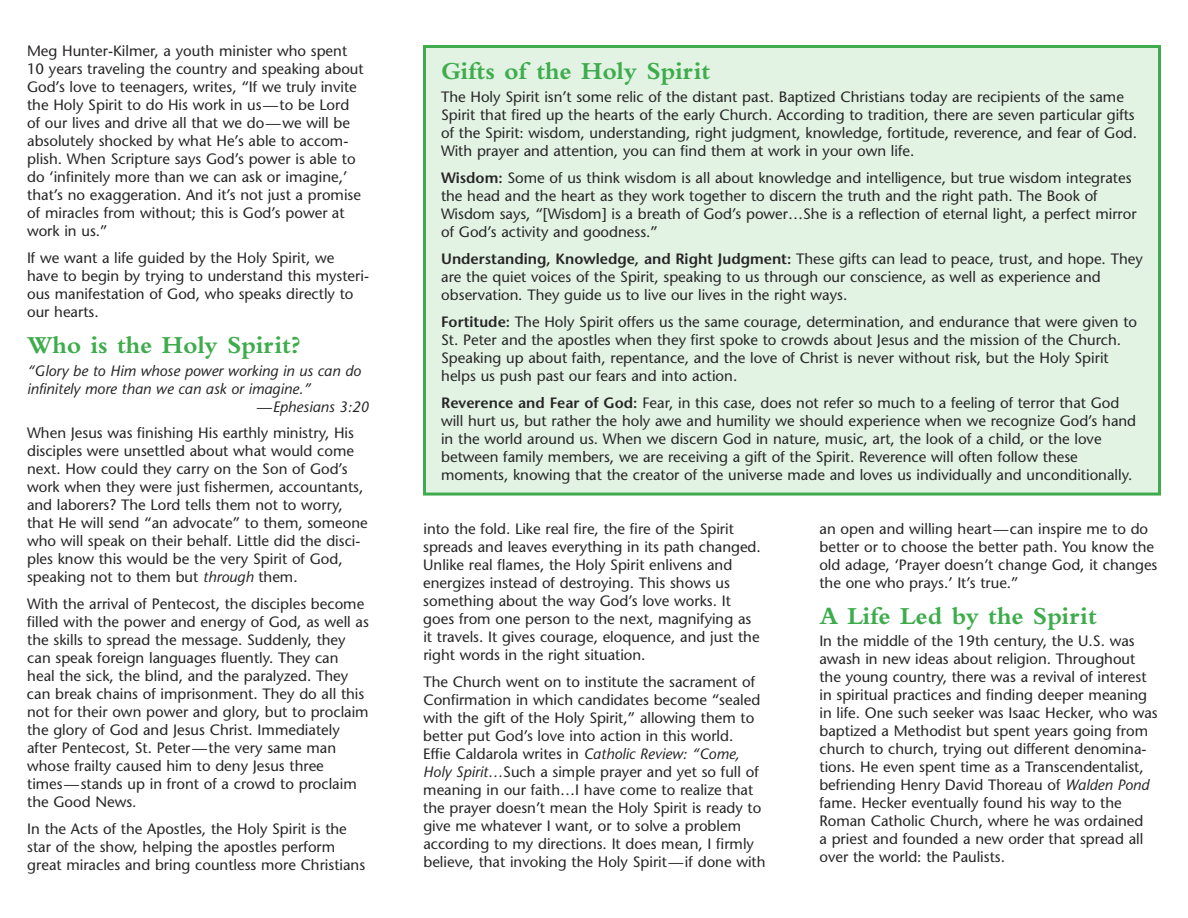
<style>
.page{position:relative;width:1188px;height:918px;background:#fff}
.page>*{position:absolute;margin:0;border:0;box-sizing:border-box;transform-origin:0 0}
.t1{font:700 25.5px "Bembo";color:#3eac4c}
.t2{font:15px/18px "Stone Sans";color:#272526}
.t3{font:italic 15px "Stone Sans";color:#272526}
.s1{font-style:italic}
.s2{font-weight:600}
</style>
<div class="page">
<div style="left:426px;top:48px;width:732px;height:445px;background:#e2f3e4"></div>
<div style="left:423px;top:45px;width:738px;height:451px;border:3px solid #3eac4c"></div>
<p class="t2" style="left:27px;top:43px;width:338px">Meg Hunter-Kilmer, a youth minister who spent 10 years traveling the country and speaking about God’s love to teenagers, writes, “If we truly invite the Holy Spirit to do His work in us—to be Lord of our lives and drive all that we do—we will be absolutely shocked by what He’s able to accom&shy;plish. When Scripture says God’s power is able to do ‘infinitely more than we can ask or imagine,’ that’s no exaggeration. And it’s not just a promise of miracles from without; this is God’s power at work in us.”</p>
<p class="t2" style="left:27px;top:250px;width:344px">If we want a life guided by the Holy Spirit, we have to begin by trying to understand this mysteri&shy;ous manifestation of God, who speaks directly to our hearts.</p>
<h1 class="t1" style="left:27px;top:336px;width:275px">Who is the Holy Spirit?</h1>
<p class="t3" style="left:27px;top:364px;width:335px">“Glory be to Him whose power working in us can do</p>
<p class="t3" style="left:27px;top:382px;width:285px">infinitely more than we can ask or imagine.”</p>
<p class="t3" style="left:256px;top:400px;width:114px">—Ephesians 3:20</p>
<p class="t2" style="left:27px;top:426px;width:342px">When Jesus was finishing His earthly ministry, His disciples were unsettled about what would come next. How could they carry on the Son of God’s work when they were just fishermen, accountants, and laborers? The Lord tells them not to worry, that He will send “an advocate” to them, someone who will speak on their behalf. Little did the disci&shy;ples know this would be the very Spirit of God, speaking not to them but <span class="s1">through</span> them.</p>
<p class="t2" style="left:27px;top:597px;width:343px">With the arrival of Pentecost, the disciples become filled with the power and energy of God, as well as the skills to spread the message. Suddenly, they can speak foreign languages fluently. They can heal the sick, the blind, and the paralyzed. They can break chains of imprisonment. They do all this not for their own power and glory, but to proclaim the glory of God and Jesus Christ. Immediately after Pentecost, St. Peter—the very same man whose frailty caused him to deny Jesus three times—stands up in front of a crowd to proclaim the Good News.</p>
<p class="t2" style="left:27px;top:822px;width:339px">In the Acts of the Apostles, the Holy Spirit is the star of the show, helping the apostles perform great miracles and bring countless more Christians</p>
<h1 class="t1" style="left:441px;top:62px;width:271px">Gifts of the Holy Spirit</h1>
<p class="t2" style="left:441px;top:89px;width:698px">The Holy Spirit isn’t some relic of the distant past. Baptized Christians today are recipients of the same Spirit that fired up the hearts of the early Church. According to tradition, there are seven particular gifts of the Spirit: wisdom, understanding, right judgment, knowledge, fortitude, reverence, and fear of God.<br>With prayer and attention, you can find them at work in your own life.</p>
<p class="t2" style="left:441px;top:170px;width:697px"><span class="s2">Wisdom:</span> Some of us think wisdom is all about knowledge and intelligence, but true wisdom integrates the head and the heart as they work together to discern the truth and the right path. The Book of Wisdom says, “[Wisdom] is a breath of God’s power…She is a reflection of eternal light, a perfect mirror of God’s activity and goodness.”</p>
<p class="t2" style="left:441px;top:251px;width:703px"><span class="s2">Understanding, Knowledge, and Right Judgment:</span> These gifts can lead to peace, trust, and hope. They are the quiet voices of the Spirit, speaking to us through our conscience, as well as experience and observation. They guide us to live our lives in the right ways.</p>
<p class="t2" style="left:441px;top:314px;width:698px"><span class="s2">Fortitude:</span> The Holy Spirit offers us the same courage, determination, and endurance that were given to St. Peter and the apostles when they first spoke to crowds about Jesus and the mission of the Church.<br>Speaking up about faith, repentance, and the love of Christ is never without risk, but the Holy Spirit helps us push past our fears and into action.</p>
<p class="t2" style="left:441px;top:395px;width:697px"><span class="s2">Reverence and Fear of God:</span> Fear, in this case, does not refer so much to a feeling of terror that God will hurt us, but rather the holy awe and humility we should experience when we recognize God’s hand in the world around us. When we discern God in nature, music, art, the look of a child, or the love between family members, we are receiving a gift of the Spirit. Reverence will often follow these moments, knowing that the creator of the universe made and loves us individually and unconditionally.</p>
<p class="t2" style="left:423px;top:521px;width:339px">into the fold. Like real fire, the fire of the Spirit spreads and leaves everything in its path changed.<br>Unlike real flames, the Holy Spirit enlivens and energizes instead of destroying. This shows us something about the way God’s love works. It goes from one person to the next, magnifying as it travels. It gives courage, eloquence, and just the right words in the right situation.</p>
<p class="t2" style="left:423px;top:674px;width:344px">The Church went on to institute the sacrament of Confirmation in which candidates become “sealed with the gift of the Holy Spirit,” allowing them to better put God’s love into action in this world.<br>Effie Caldarola writes in <span class="s1">Catholic Review: “Come, Holy Spirit…</span>Such a simple prayer and yet so full of meaning in our faith…I have come to realize that the prayer doesn’t mean the Holy Spirit is ready to give me whatever I want, or to solve a problem according to my directions. It does mean, I firmly believe, that invoking the Holy Spirit—if done with</p>
<p class="t2" style="left:819px;top:521px;width:340px">an open and willing heart—can inspire me to do better or to choose the better path. You know the old adage, ‘Prayer doesn’t change God, it changes the one who prays.’ It’s true.”</p>
<h1 class="t1" style="left:819px;top:607px;width:279px">A Life Led by the Spirit</h1>
<p class="t2" style="left:819px;top:633px;width:340px">In the middle of the 19th century, the U.S. was awash in new ideas about religion. Throughout the young country, there was a revival of interest in spiritual practices and finding deeper meaning in life. One such seeker was Isaac Hecker, who was baptized a Methodist but spent years going from church to church, trying out different denomina&shy;tions. He even spent time as a Transcendentalist, befriending Henry David Thoreau of <span class="s1">Walden Pond </span>fame. Hecker eventually found his way to the Roman Catholic Church, where he was ordained<br>a priest and founded a new order that spread all over the world: the Paulists.</p>
</div>
